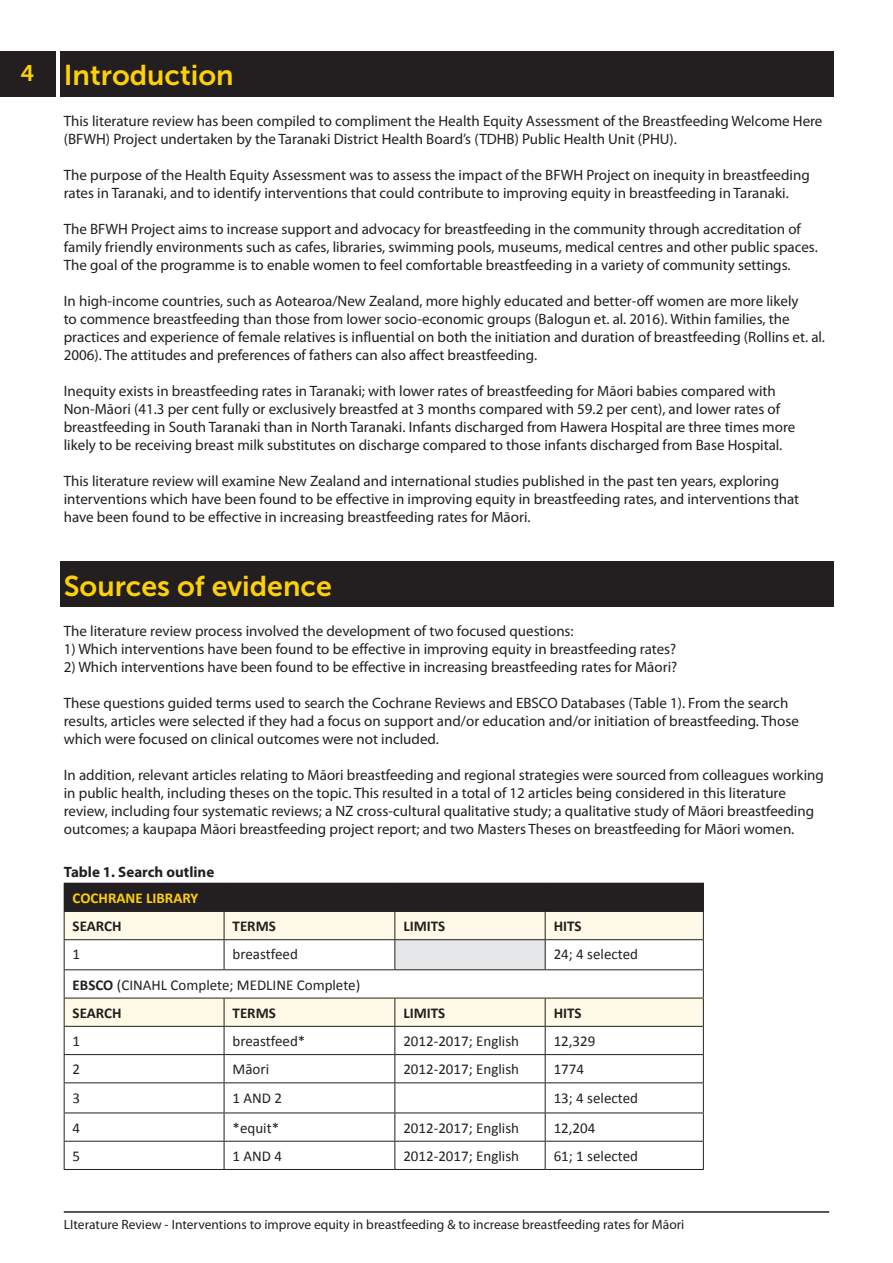
<style>
.page{position:relative;width:893px;height:1263px;background:#fff}
.page>*{position:absolute;margin:0;border:0;box-sizing:border-box;transform-origin:0 0}
.t1{font:28.5px "Museo Sans 700";color:#fed006}
.t2{font:22.5px "Museo Sans 700";color:#fed006}
.t3{font:15px/18px "Myriad Pro";color:#231f20}
.t4{font:15px/28.2px "Calibri";color:#231f20}
.t5{font:700 15px "Calibri";color:#231f20}
.t6{font:700 15px "Myriad Pro";color:#231f20}
.t7{font:700 15px "Calibri";color:#fed006}
.t8{font:13.5px "Myriad Pro";color:#231f20}
.s1{font-weight:700}
</style>
<div class="page">
<div style="left:0;top:51px;width:55px;height:46px;background:#231f20"></div>
<hr style="left:64px;top:1211px;width:765px;height:2px;background:#231f20">
<div style="left:60px;top:51px;width:773px;height:46px;background:#231f20"></div>
<div style="left:60px;top:561px;width:773px;height:46px;background:#231f20"></div>
<div style="left:64px;top:883px;width:639px;height:28px;background:#231f20"></div>
<svg style="left:65px;top:912px;width:638px;height:114px;fill:#fefae7"></svg>
<div style="left:395px;top:940px;width:150px;height:30px;background:#e6e7e9"></div>
<hr style="left:64px;top:911px;width:160px;height:1px;background:#231f20">
<hr style="left:224px;top:911px;width:171px;height:1px;background:#231f20">
<hr style="left:395px;top:911px;width:150px;height:1px;background:#231f20">
<hr style="left:545px;top:911px;width:159px;height:1px;background:#231f20">
<hr style="left:64px;top:939px;width:160px;height:1px;background:#231f20">
<hr style="left:224px;top:939px;width:171px;height:1px;background:#231f20">
<hr style="left:395px;top:939px;width:150px;height:1px;background:#231f20">
<hr style="left:545px;top:939px;width:159px;height:1px;background:#231f20">
<hr style="left:64px;top:969px;width:160px;height:1px;background:#231f20">
<hr style="left:224px;top:969px;width:171px;height:1px;background:#231f20">
<hr style="left:395px;top:969px;width:150px;height:1px;background:#231f20">
<hr style="left:545px;top:969px;width:159px;height:1px;background:#231f20">
<hr style="left:64px;top:998px;width:160px;height:1px;background:#231f20">
<hr style="left:224px;top:998px;width:171px;height:1px;background:#231f20">
<hr style="left:395px;top:998px;width:150px;height:1px;background:#231f20">
<hr style="left:545px;top:998px;width:159px;height:1px;background:#231f20">
<hr style="left:64px;top:1026px;width:160px;height:1px;background:#231f20">
<hr style="left:224px;top:1026px;width:171px;height:1px;background:#231f20">
<hr style="left:395px;top:1026px;width:150px;height:1px;background:#231f20">
<hr style="left:545px;top:1026px;width:159px;height:1px;background:#231f20">
<hr style="left:64px;top:1054px;width:160px;height:1px;background:#231f20">
<hr style="left:224px;top:1054px;width:171px;height:1px;background:#231f20">
<hr style="left:395px;top:1054px;width:150px;height:1px;background:#231f20">
<hr style="left:545px;top:1054px;width:159px;height:1px;background:#231f20">
<hr style="left:64px;top:1082px;width:160px;height:1px;background:#231f20">
<hr style="left:224px;top:1082px;width:171px;height:1px;background:#231f20">
<hr style="left:395px;top:1082px;width:150px;height:1px;background:#231f20">
<hr style="left:545px;top:1082px;width:159px;height:1px;background:#231f20">
<hr style="left:64px;top:1112px;width:160px;height:1px;background:#231f20">
<hr style="left:224px;top:1112px;width:171px;height:1px;background:#231f20">
<hr style="left:395px;top:1112px;width:150px;height:1px;background:#231f20">
<hr style="left:545px;top:1112px;width:159px;height:1px;background:#231f20">
<hr style="left:64px;top:1141px;width:160px;height:1px;background:#231f20">
<hr style="left:224px;top:1141px;width:171px;height:1px;background:#231f20">
<hr style="left:395px;top:1141px;width:150px;height:1px;background:#231f20">
<hr style="left:545px;top:1141px;width:159px;height:1px;background:#231f20">
<hr style="left:64px;top:1169px;width:160px;height:1px;background:#231f20">
<hr style="left:224px;top:1169px;width:171px;height:1px;background:#231f20">
<hr style="left:395px;top:1169px;width:150px;height:1px;background:#231f20">
<hr style="left:545px;top:1169px;width:159px;height:1px;background:#231f20">
<svg style="left:64px;top:912px;width:1px;height:257px"></svg>
<svg style="left:224px;top:912px;width:1px;height:57px"></svg>
<svg style="left:394px;top:912px;width:1px;height:57px"></svg>
<svg style="left:545px;top:912px;width:1px;height:57px"></svg>
<svg style="left:224px;top:998px;width:1px;height:171px"></svg>
<svg style="left:394px;top:998px;width:1px;height:171px"></svg>
<svg style="left:545px;top:998px;width:1px;height:171px"></svg>
<svg style="left:703px;top:883px;width:1px;height:286px"></svg>
<h2 class="t2" style="left:21px;top:60px;width:15px">4</h2>
<h1 class="t1" style="left:64px;top:59px;width:171px">Introduction</h1>
<p class="t3" style="left:64px;top:111px;width:760px">This literature review has been compiled to compliment the Health Equity Assessment of the Breastfeeding Welcome Here (BFWH) Project undertaken by the Taranaki District Health Board’s (TDHB) Public Health Unit (PHU).</p>
<p class="t3" style="left:64px;top:165px;width:747px">The purpose of the Health Equity Assessment was to assess the impact of the BFWH Project on inequity in breastfeeding rates in Taranaki, and to identify interventions that could contribute to improving equity in breastfeeding in Taranaki.</p>
<p class="t3" style="left:64px;top:219px;width:755px">The BFWH Project aims to increase support and advocacy for breastfeeding in the community through accreditation of family friendly environments such as cafes, libraries, swimming pools, museums, medical centres and other public spaces.<br>The goal of the programme is to enable women to feel comfortable breastfeeding in a variety of community settings.</p>
<p class="t3" style="left:64px;top:291px;width:763px">In high-income countries, such as Aotearoa/New Zealand, more highly educated and better-off women are more likely<br>to commence breastfeeding than those from lower socio-economic groups (Balogun et. al. 2016). Within families, the practices and experience of female relatives is influential on both the initiation and duration of breastfeeding (Rollins et. al.<br>2006). The attitudes and preferences of fathers can also affect breastfeeding.</p>
<p class="t3" style="left:64px;top:381px;width:733px">Inequity exists in breastfeeding rates in Taranaki; with lower rates of breastfeeding for Māori babies compared with Non-Māori (41.3 per cent fully or exclusively breastfed at 3 months compared with 59.2 per cent), and lower rates of breastfeeding in South Taranaki than in North Taranaki. Infants discharged from Hawera Hospital are three times more likely to be receiving breast milk substitutes on discharge compared to those infants discharged from Base Hospital.</p>
<p class="t3" style="left:64px;top:471px;width:737px">This literature review will examine New Zealand and international studies published in the past ten years, exploring interventions which have been found to be effective in improving equity in breastfeeding rates, and interventions that have been found to be effective in increasing breastfeeding rates for Māori.</p>
<h1 class="t1" style="left:64px;top:570px;width:270px">Sources of evidence</h1>
<p class="t3" style="left:64px;top:622px;width:511px">The literature review process involved the development of two focused questions:</p>
<p class="t3" style="left:64px;top:640px;width:614px">1) Which interventions have been found to be effective in improving equity in breastfeeding rates?</p>
<p class="t3" style="left:64px;top:658px;width:615px">2) Which interventions have been found to be effective in increasing breastfeeding rates for Māori?</p>
<p class="t3" style="left:64px;top:694px;width:737px">These questions guided terms used to search the Cochrane Reviews and EBSCO Databases (Table 1). From the search results, articles were selected if they had a focus on support and/or education and/or initiation of breastfeeding. Those which were focused on clinical outcomes were not included.</p>
<p class="t3" style="left:64px;top:766px;width:762px">In addition, relevant articles relating to Māori breastfeeding and regional strategies were sourced from colleagues working in public health, including theses on the topic. This resulted in a total of 12 articles being considered in this literature review, including four systematic reviews; a NZ cross-cultural qualitative study; a qualitative study of Māori breastfeeding outcomes; a kaupapa Māori breastfeeding project report; and two Masters Theses on breastfeeding for Māori women.</p>
<p class="t6" style="left:64px;top:862px;width:152px">Table 1. Search outline</p>
<p class="t7" style="left:73px;top:888px;width:127px">COCHRANE LIBRARY</p>
<p class="t5" style="left:73px;top:917px;width:51px">SEARCH</p>
<p class="t5" style="left:233px;top:917px;width:45px">TERMS</p>
<p class="t5" style="left:403px;top:917px;width:43px">LIMITS</p>
<p class="t5" style="left:554px;top:917px;width:29px">HITS</p>
<p class="t4" style="left:73px;top:940px;width:9px">1</p>
<p class="t4" style="left:233px;top:940px;width:67px">breastfeed</p>
<p class="t4" style="left:554px;top:940px;width:86px">24; 4 selected</p>
<p class="t4" style="left:73px;top:970px;width:289px"><span class="s1">EBSCO</span> (CINAHL Complete; MEDLINE Complete)<br><span class="s1">SEARCH</span></p>
<p class="t5" style="left:233px;top:1003px;width:45px">TERMS</p>
<p class="t5" style="left:403px;top:1003px;width:43px">LIMITS</p>
<p class="t5" style="left:554px;top:1003px;width:29px">HITS</p>
<p class="t4" style="left:73px;top:1027px;width:9px">1</p>
<p class="t4" style="left:233px;top:1027px;width:74px">breastfeed*</p>
<p class="t4" style="left:403px;top:1027px;width:117px">2012-2017; English</p>
<p class="t4" style="left:554px;top:1027px;width:43px">12,329</p>
<p class="t4" style="left:73px;top:1055px;width:9px">2</p>
<p class="t4" style="left:233px;top:1055px;width:38px">Māori</p>
<p class="t4" style="left:403px;top:1055px;width:117px">2012-2017; English</p>
<p class="t4" style="left:554px;top:1055px;width:32px">1774</p>
<p class="t4" style="left:73px;top:1083px;width:9px">3</p>
<p class="t4" style="left:233px;top:1083px;width:51px">1 AND 2</p>
<p class="t4" style="left:554px;top:1083px;width:86px">13; 4 selected</p>
<p class="t4" style="left:73px;top:1114px;width:9px">4</p>
<p class="t4" style="left:233px;top:1114px;width:48px">*equit*</p>
<p class="t4" style="left:403px;top:1114px;width:117px">2012-2017; English</p>
<p class="t4" style="left:554px;top:1114px;width:43px">12,204</p>
<p class="t4" style="left:73px;top:1142px;width:9px">5</p>
<p class="t4" style="left:233px;top:1142px;width:51px">1 AND 4</p>
<p class="t4" style="left:403px;top:1142px;width:117px">2012-2017; English</p>
<p class="t4" style="left:554px;top:1142px;width:86px">61; 1 selected</p>
<p class="t8" style="left:64px;top:1216px;width:622px">LIterature Review - Interventions to improve equity in breastfeeding &amp; to increase breastfeeding rates for Māori</p>
</div>
